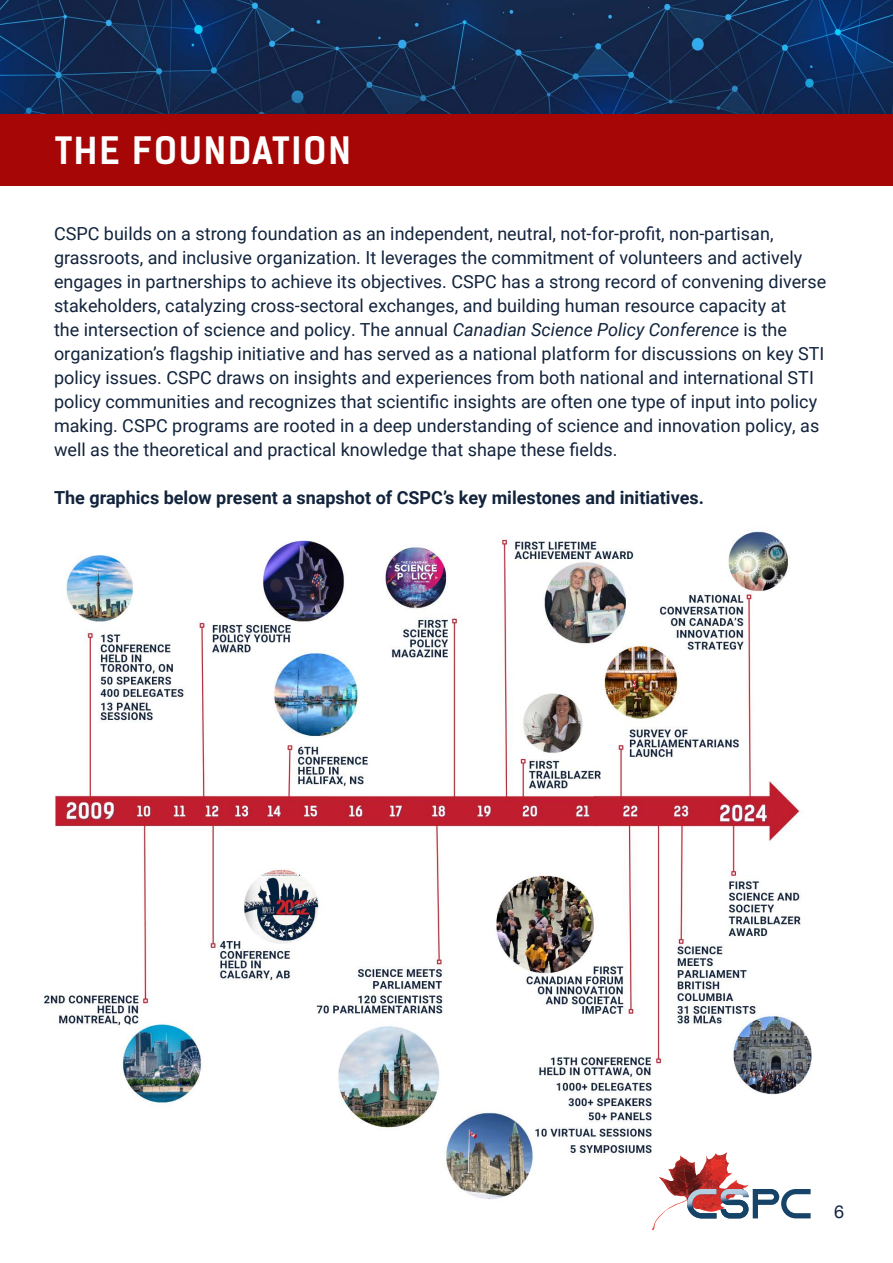
<style>
.page{position:relative;width:893px;height:1263px;background:#fff}
.page>*{position:absolute;margin:0;border:0;box-sizing:border-box;transform-origin:0 0}
.t1{font:700 36px "Kelson Sans";letter-spacing:.055em;color:#fff}
.Body{font:18px/24px "Roboto";color:#12233c}
.Body-2{font:700 18px "Roboto";color:#12233c}
.t2{font:18px "Helvetica Neue";color:#152443}
.s1{font-style:italic}
</style>
<div class="page">
<img style="left:0;top:0;width:893px;height:114px">
<div style="left:0;top:114px;width:893px;height:72px;background:#a60606"></div>
<img style="left:43px;top:529px;width:769px;height:670px">
<svg style="left:652px;top:1152px;width:159px;height:79px"></svg>
<img style="left:687px;top:1189px;width:29px;height:29px">
<img style="left:721px;top:1189px;width:27px;height:29px">
<p class="t1" style="left:55px;top:128px;width:297px">THE FOUNDATION</p>
<p class="Body" style="left:54px;top:221px;width:774px">CSPC builds on a strong foundation as an independent, neutral, not-for-profit, non-partisan, grassroots, and inclusive organization. It leverages the commitment of volunteers and actively engages in partnerships to achieve its objectives. CSPC has a strong record of convening diverse stakeholders, catalyzing cross-sectoral exchanges, and building human resource capacity at<br>the intersection of science and policy. The annual <span class="s1">Canadian Science Policy Conference</span> is the organization’s flagship initiative and has served as a national platform for discussions on key STI policy issues. CSPC draws on insights and experiences from both national and international STI policy communities and recognizes that scientific insights are often one type of input into policy making. CSPC programs are rooted in a deep understanding of science and innovation policy, as well as the theoretical and practical knowledge that shape these fields.</p>
<p class="Body-2" style="left:54px;top:485px;width:651px">The graphics below present a snapshot of CSPC’s key milestones and initiatives.</p>
<p class="t2" style="left:834px;top:1201px;width:12px">6</p>
</div>
